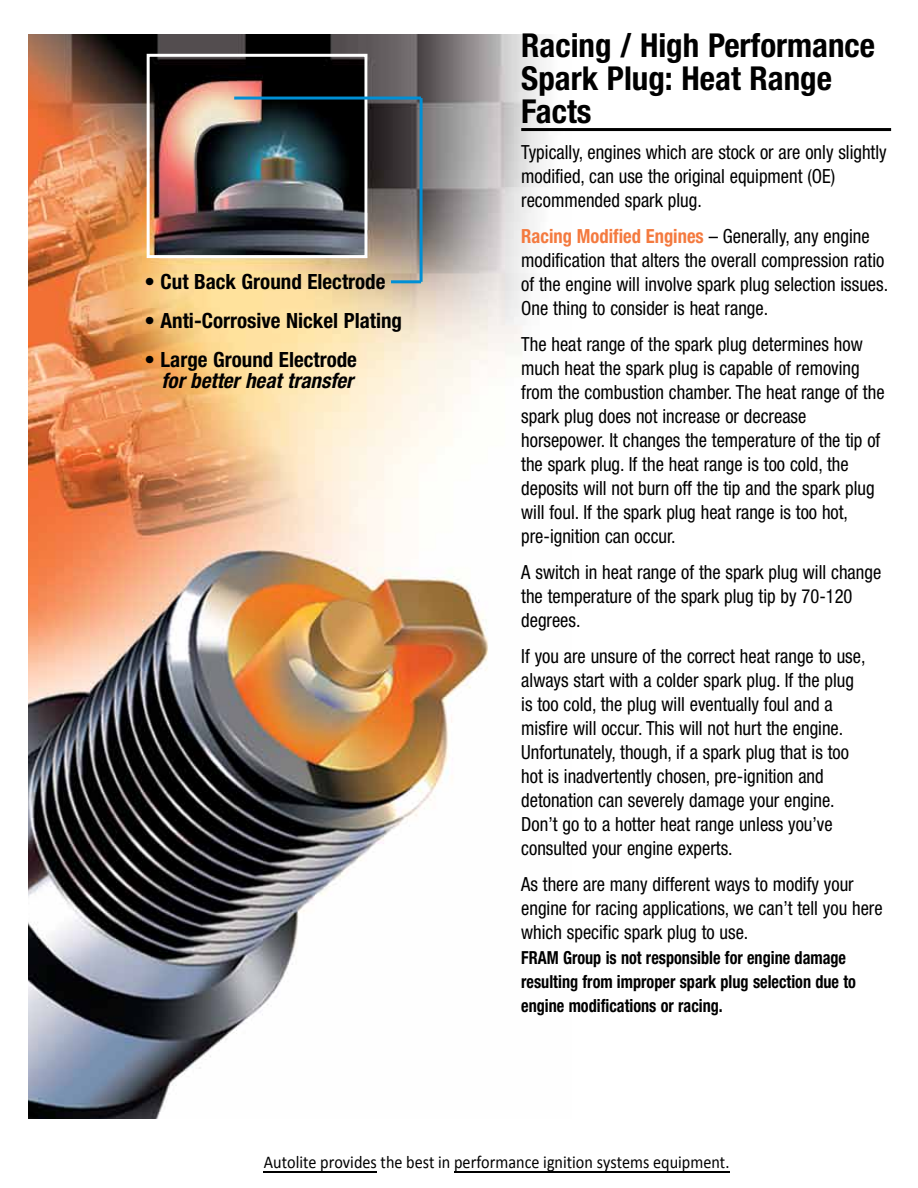
<style>
.page{position:relative;width:918px;height:1188px;background:#fff}
.page>*{position:absolute;margin:0;border:0;box-sizing:border-box;transform-origin:0 0}
.t1{font:700 condensed 33px/33px "Helvetica Neue LT Std";color:#000}
.t2{font:700 condensed 21px "Helvetica Neue LT Std";color:#000}
.t3{font:italic 700 condensed 21px "Helvetica Neue LT Std";color:#000}
.t4{font:condensed 19.5px/24px "Helvetica Neue LT Std";color:#000;scale:.95 1}
.t5{font:700 condensed 18px/24px "Helvetica Neue LT Std";color:#000;scale:.9 1}
.t6{font:18px "Calibri";color:#000;scale:.9 1}
.s1{font-weight:700;color:#f47a3f}
</style>
<div class="page">
<img style="left:28px;top:34px;width:543px;height:1084px">
<div style="left:147px;top:54px;width:220px;height:204px;border:3px solid #fff"></div>
<hr style="left:391px;top:280px;width:30px;height:3px;background:#008fd5">
<hr style="left:420px;top:98px;width:3px;height:184px;background:#008fd5">
<hr style="left:234px;top:97px;width:187px;height:3px;background:#008fd5">
<hr style="left:521px;top:128px;width:370px;height:3px;background:#000">
<hr style="left:454px;top:1171px;width:275px;height:1px;background:#000">
<hr style="left:264px;top:1171px;width:113px;height:1px;background:#000">
<p class="t2" style="left:145px;top:269px;width:243px">• Cut Back Ground Electrode</p>
<p class="t2" style="left:145px;top:308px;width:259px">• Anti-Corrosive Nickel Plating</p>
<p class="t2" style="left:145px;top:347px;width:214px">• Large Ground Electrode</p>
<p class="t3" style="left:161px;top:368px;width:193px">for better heat transfer</p>
<h1 class="t1" style="left:521px;top:29px;width:355px">Racing / High Performance<br>Spark Plug: Heat Range<br>Facts</h1>
<p class="t4" style="left:521px;top:140px;width:386px">Typically, engines which are stock or are only slightly modified, can use the original equipment (OE) recommended spark plug.</p>
<p class="t4" style="left:521px;top:224px;width:388px"><span class="s1">Racing Modified Engines</span> – Generally, any engine modification that alters the overall compression ratio of the engine will involve spark plug selection issues.<br>One thing to consider is heat range.</p>
<p class="t4" style="left:521px;top:332px;width:384px">The heat range of the spark plug determines how much heat the spark plug is capable of removing from the combustion chamber. The heat range of the spark plug does not increase or decrease horsepower. It changes the temperature of the tip of the spark plug. If the heat range is too cold, the deposits will not burn off the tip and the spark plug will foul. If the spark plug heat range is too hot, pre-ignition can occur.</p>
<p class="t4" style="left:521px;top:560px;width:380px">A switch in heat range of the spark plug will change the temperature of the spark plug tip by 70-120 degrees.</p>
<p class="t4" style="left:521px;top:644px;width:364px">If you are unsure of the correct heat range to use, always start with a colder spark plug. If the plug is too cold, the plug will eventually foul and a misfire will occur. This will not hurt the engine.<br>Unfortunately, though, if a spark plug that is too hot is inadvertently chosen, pre-ignition and detonation can severely damage your engine.<br>Don’t go to a hotter heat range unless you’ve consulted your engine experts.</p>
<p class="t4" style="left:521px;top:872px;width:382px">As there are many different ways to modify your engine for racing applications, we can’t tell you here which specific spark plug to use.</p>
<p class="t5" style="left:521px;top:945px;width:373px">FRAM Group is not responsible for engine damage resulting from improper spark plug selection due to engine modifications or racing.</p>
<p class="t6" style="left:264px;top:1149px;width:519px">Autolite provides the best in performance ignition systems equipment.</p>
</div>
